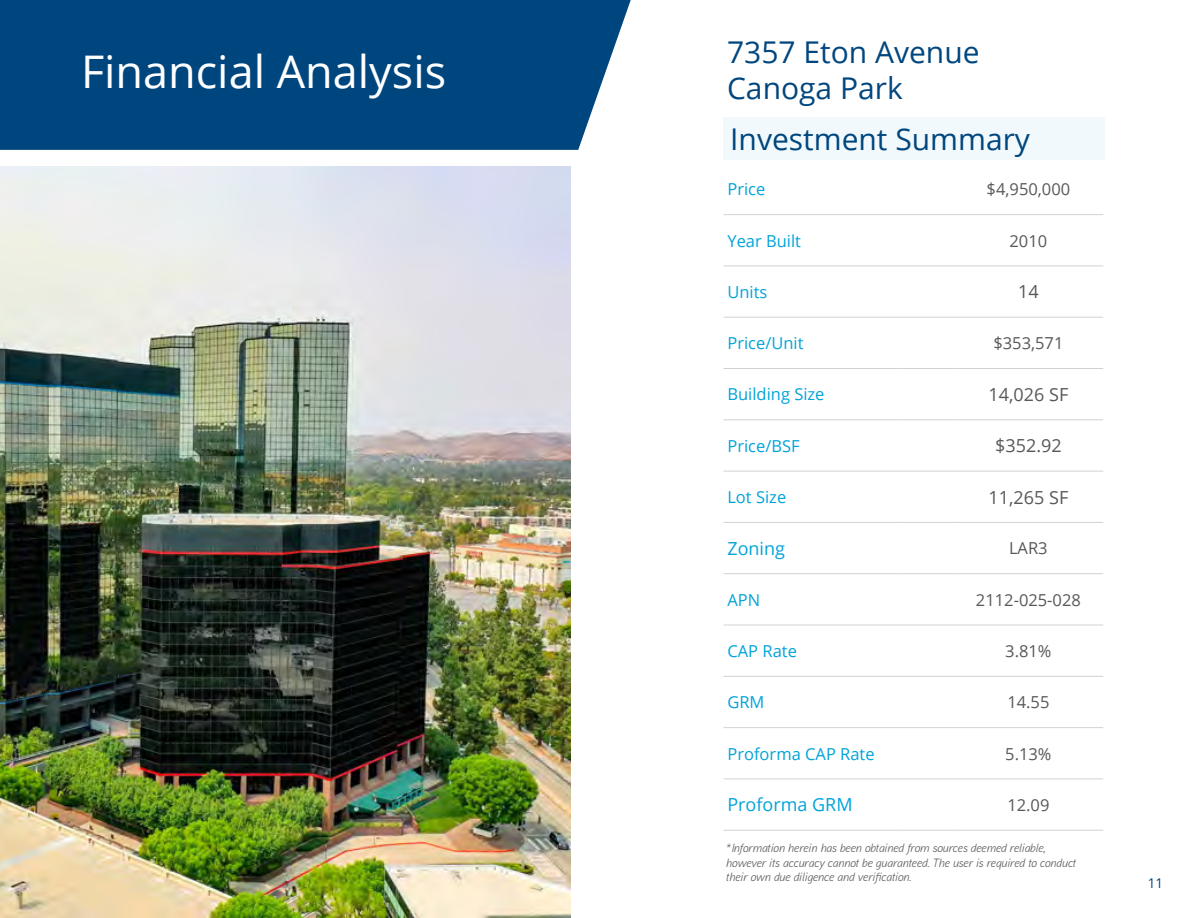
<style>
.page{position:relative;width:1188px;height:918px;background:#fff}
.page>*{position:absolute;margin:0;border:0;box-sizing:border-box;transform-origin:0 0}
.Subheads_Blocky{font:45px "Open Sans";color:#fff}
.Page_Subhead{font:30px "Open Sans";color:#00467e}
.Tiny_Table_Text{font:18px "Open Sans";color:#57585a}
.Table_Headers{font:18px "Open Sans";color:#00a3d9}
.Table_Headers-2{font:16.5px "Open Sans";color:#00a3d9}
.Tiny_Table_Text-2{font:16.5px "Open Sans";color:#57585a}
.t1{font:13.5px "Open Sans";color:#00467e}
.t2{font:italic 12px/14.4px "Aaux Next";color:#57585a}
</style>
<div class="page">
<div style="left:0;top:0;width:631px;height:150px;background:#00467e"></div>
<hr style="left:724px;top:522px;width:176px;height:1px;background:#d1d2d4">
<hr style="left:900px;top:522px;width:54px;height:1px;background:#d1d2d4">
<hr style="left:954px;top:522px;width:149px;height:1px;background:#d1d2d4">
<hr style="left:724px;top:573px;width:176px;height:1px;background:#d1d2d4">
<hr style="left:900px;top:573px;width:54px;height:1px;background:#d1d2d4">
<hr style="left:954px;top:573px;width:149px;height:1px;background:#d1d2d4">
<hr style="left:724px;top:214px;width:176px;height:1px;background:#d1d2d4">
<hr style="left:900px;top:214px;width:54px;height:1px;background:#d1d2d4">
<hr style="left:954px;top:214px;width:149px;height:1px;background:#d1d2d4">
<hr style="left:724px;top:266px;width:176px;height:1px;background:#d1d2d4">
<hr style="left:900px;top:266px;width:54px;height:1px;background:#d1d2d4">
<hr style="left:954px;top:266px;width:149px;height:1px;background:#d1d2d4">
<hr style="left:724px;top:317px;width:176px;height:1px;background:#d1d2d4">
<hr style="left:900px;top:317px;width:54px;height:1px;background:#d1d2d4">
<hr style="left:954px;top:317px;width:149px;height:1px;background:#d1d2d4">
<hr style="left:724px;top:368px;width:176px;height:1px;background:#d1d2d4">
<hr style="left:900px;top:368px;width:54px;height:1px;background:#d1d2d4">
<hr style="left:954px;top:368px;width:149px;height:1px;background:#d1d2d4">
<hr style="left:724px;top:420px;width:176px;height:1px;background:#d1d2d4">
<hr style="left:900px;top:420px;width:54px;height:1px;background:#d1d2d4">
<hr style="left:954px;top:420px;width:149px;height:1px;background:#d1d2d4">
<hr style="left:724px;top:471px;width:176px;height:1px;background:#d1d2d4">
<hr style="left:900px;top:471px;width:54px;height:1px;background:#d1d2d4">
<hr style="left:954px;top:471px;width:149px;height:1px;background:#d1d2d4">
<hr style="left:724px;top:625px;width:176px;height:1px;background:#d1d2d4">
<hr style="left:900px;top:625px;width:54px;height:1px;background:#d1d2d4">
<hr style="left:954px;top:625px;width:149px;height:1px;background:#d1d2d4">
<hr style="left:724px;top:676px;width:176px;height:1px;background:#d1d2d4">
<hr style="left:900px;top:676px;width:54px;height:1px;background:#d1d2d4">
<hr style="left:954px;top:676px;width:149px;height:1px;background:#d1d2d4">
<hr style="left:724px;top:727px;width:176px;height:1px;background:#d1d2d4">
<hr style="left:900px;top:727px;width:54px;height:1px;background:#d1d2d4">
<hr style="left:954px;top:727px;width:149px;height:1px;background:#d1d2d4">
<hr style="left:724px;top:779px;width:176px;height:1px;background:#d1d2d4">
<hr style="left:900px;top:779px;width:54px;height:1px;background:#d1d2d4">
<hr style="left:954px;top:779px;width:149px;height:1px;background:#d1d2d4">
<hr style="left:724px;top:830px;width:176px;height:1px;background:#d1d2d4">
<hr style="left:900px;top:830px;width:54px;height:1px;background:#d1d2d4">
<hr style="left:954px;top:830px;width:149px;height:1px;background:#d1d2d4">
<div style="left:724px;top:117px;width:381px;height:43px;background:#f2f9fc"></div>
<img style="left:0;top:166px;width:570px;height:752px">
<p class="Subheads_Blocky" style="left:81px;top:41px;width:367px">Financial Analysis</p>
<p class="Page_Subhead" style="left:727px;top:32px;width:254px">7357 Eton Avenue</p>
<p class="Page_Subhead" style="left:727px;top:68px;width:177px">Canoga Park</p>
<p class="Page_Subhead" style="left:730px;top:119px;width:301px">Investment Summary</p>
<p class="Table_Headers-2" style="left:727px;top:178px;width:39px">Price</p>
<p class="Tiny_Table_Text-2" style="left:987px;top:178px;width:85px">$4,950,000</p>
<p class="Table_Headers-2" style="left:727px;top:229px;width:75px">Year Built</p>
<p class="Tiny_Table_Text-2" style="left:1010px;top:229px;width:39px">2010</p>
<p class="Table_Headers-2" style="left:727px;top:281px;width:42px">Units</p>
<p class="Tiny_Table_Text" style="left:1018px;top:280px;width:22px">14</p>
<p class="Table_Headers-2" style="left:727px;top:332px;width:78px">Price/Unit</p>
<p class="Tiny_Table_Text-2" style="left:993px;top:332px;width:72px">$353,571</p>
<p class="Table_Headers-2" style="left:727px;top:383px;width:99px">Building Size</p>
<p class="Tiny_Table_Text" style="left:989px;top:382px;width:81px">14,026 SF</p>
<p class="Table_Headers-2" style="left:727px;top:434px;width:74px">Price/BSF</p>
<p class="Tiny_Table_Text" style="left:995px;top:433px;width:68px">$352.92</p>
<p class="Table_Headers-2" style="left:727px;top:486px;width:60px">Lot Size</p>
<p class="Tiny_Table_Text" style="left:989px;top:485px;width:81px">11,265 SF</p>
<p class="Table_Headers" style="left:727px;top:536px;width:59px">Zoning</p>
<p class="Tiny_Table_Text-2" style="left:1009px;top:537px;width:40px">LAR3</p>
<p class="Table_Headers-2" style="left:727px;top:588px;width:34px">APN</p>
<p class="Tiny_Table_Text-2" style="left:976px;top:588px;width:107px">2112-025-028</p>
<p class="Table_Headers-2" style="left:727px;top:640px;width:71px">CAP Rate</p>
<p class="Tiny_Table_Text-2" style="left:1005px;top:640px;width:48px">3.81%</p>
<p class="Table_Headers-2" style="left:727px;top:691px;width:39px">GRM</p>
<p class="Tiny_Table_Text-2" style="left:1007px;top:691px;width:44px">14.55</p>
<p class="Table_Headers-2" style="left:727px;top:742px;width:149px">Proforma CAP Rate</p>
<p class="Tiny_Table_Text-2" style="left:1005px;top:742px;width:48px">5.13%</p>
<p class="Table_Headers" style="left:727px;top:793px;width:127px">Proforma GRM</p>
<p class="Tiny_Table_Text-2" style="left:1007px;top:794px;width:44px">12.09</p>
<p class="t2" style="left:726px;top:840px;width:351px">*Information herein has been obtained from sources deemed reliable, however its accuracy cannot be guaranteed. The user is required to conduct their own due diligence and verification.</p>
<p class="t1" style="left:1148px;top:874px;width:17px">11</p>
</div>
